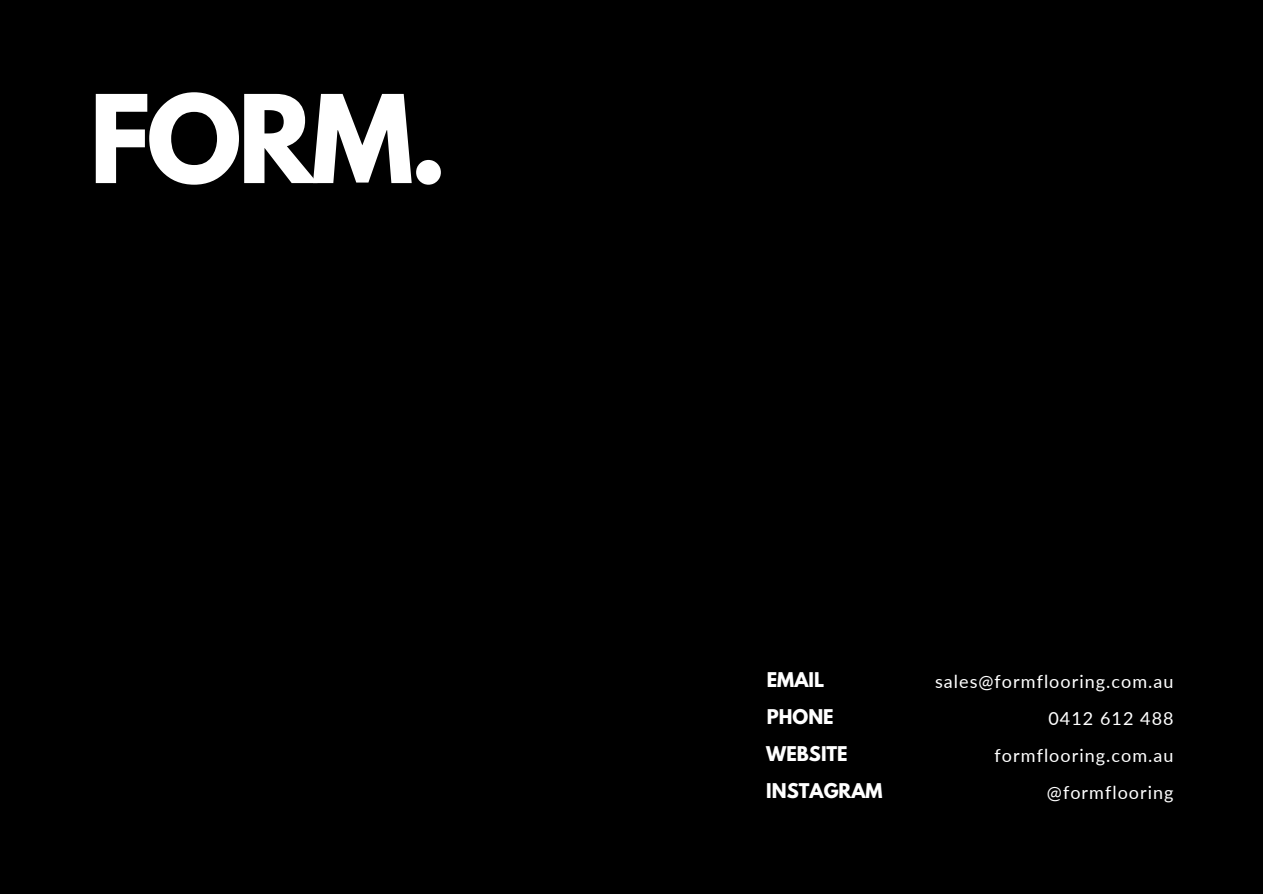
<style>
.page{position:relative;width:1263px;height:894px;background:#fff}
.page>*{position:absolute;margin:0;border:0;box-sizing:border-box;transform-origin:0 0}
.t1{font:700 108px "League Spartan";color:#fff}
.t2{font:18px "Lato";letter-spacing:.06em;color:#fff}
.t3{font:700 18px "League Spartan";color:#fff}
</style>
<div class="page">
<div style="left:0;top:0;width:1263px;height:893px;background:#000"></div>
<h1 class="t1" style="left:89px;top:86px;width:360px">FORM.</h1>
<p class="t3" style="left:767px;top:670px;width:59px">EMAIL</p>
<p class="t3" style="left:767px;top:708px;width:68px">PHONE</p>
<p class="t3" style="left:766px;top:744px;width:83px">WEBSITE</p>
<p class="t3" style="left:766px;top:781px;width:118px">INSTAGRAM</p>
<p class="t2" style="left:935px;top:670px;width:240px">sales@formflooring.com.au</p>
<p class="t2" style="left:1048px;top:707px;width:127px">0412 612 488</p>
<p class="t2" style="left:995px;top:744px;width:180px">formflooring.com.au</p>
<p class="t2" style="left:1047px;top:781px;width:128px">@formflooring</p>
</div>
